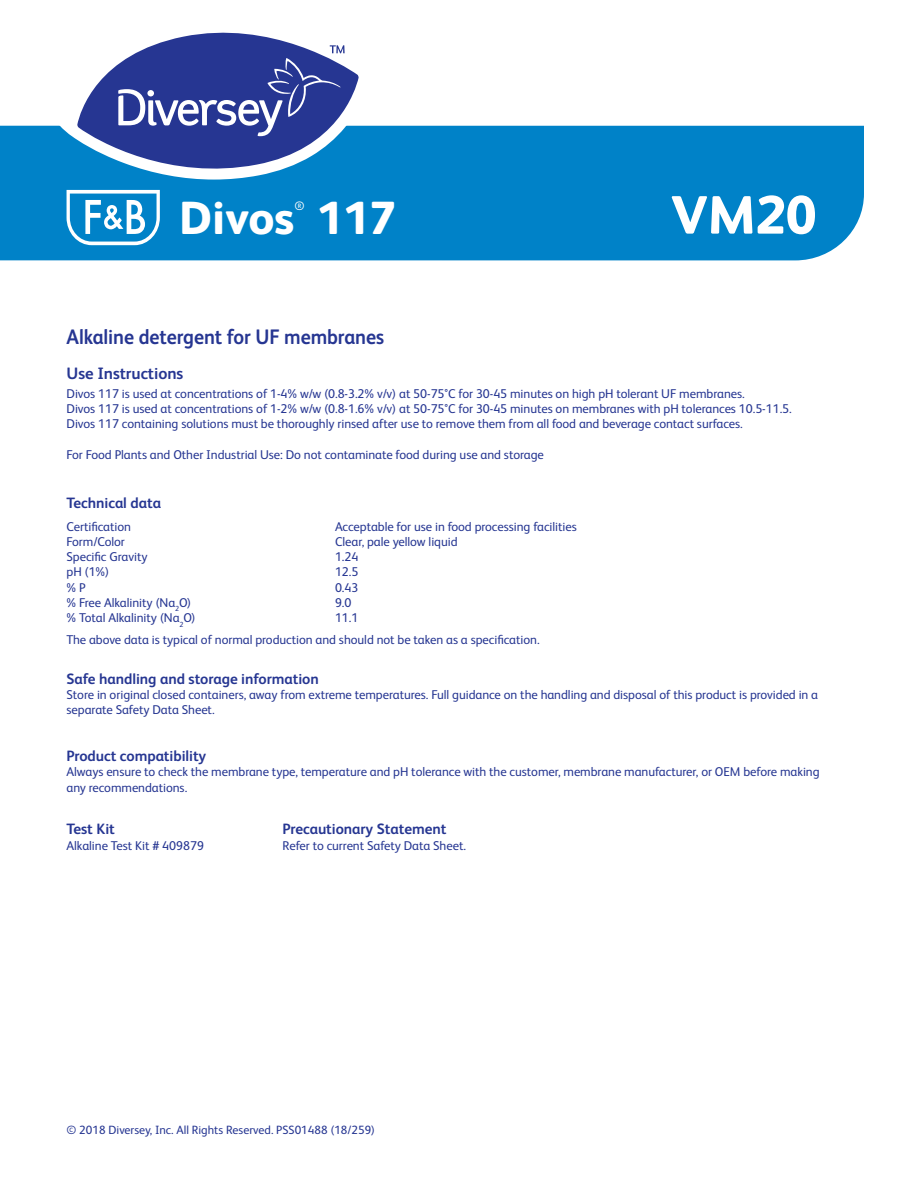
<style>
.page{position:relative;width:918px;height:1188px;background:#fff}
.page>*{position:absolute;margin:0;border:0;box-sizing:border-box;transform-origin:0 0}
.t1{font:800 54px "FS Albert Pro";color:#fff}
.Fancy_Name_page_1{font:800 46.5px "FS Albert Pro";color:#fff}
.t2{font:700 21px "FS Albert Pro";letter-spacing:-.005em;color:#263692;scale:.93 1}
.t3{font:700 16.5px "FS Albert Pro";letter-spacing:-.005em;color:#263692}
.t4{font:700 15px "FS Albert Pro";letter-spacing:-.005em;color:#263692}
.t5{font:12.75px/15.3px "FS Albert Pro";letter-spacing:-.005em;color:#263692}
.Fancy_Name_page_1-2{font:12.3px "FS Albert Pro";color:#fff}
.t6{font:12px "FS Albert Pro";color:#263692}
</style>
<div class="page">
<div style="left:0;top:126px;width:864px;height:134px;background:#0082c8"></div>
<svg style="left:57px;top:125px;width:317px;height:55px;background:#148ccc"></svg>
<svg style="left:77px;top:32px;width:282px;height:149px"></svg>
<svg style="left:118px;top:45px;width:227px;height:91px;background:#4b58a4"></svg>
<svg style="left:67px;top:190px;width:93px;height:55px"></svg>
<p class="Fancy_Name_page_1" style="left:179px;top:181px;width:117px">Divos</p>
<p class="Fancy_Name_page_1-2" style="left:294px;top:197px;width:12px">®</p>
<p class="Fancy_Name_page_1" style="left:316px;top:181px;width:81px">117</p>
<p class="t1" style="left:671px;top:173px;width:147px">VM20</p>
<p class="t2" style="left:67px;top:322px;width:343px">Alkaline detergent for UF membranes</p>
<p class="t3" style="left:67px;top:362px;width:118px">Use Instructions</p>
<p class="t5" style="left:67px;top:385px;width:727px">Divos 117 is used at concentrations of 1-4% w/w (0.8-3.2% v/v) at 50-75°C for 30-45 minutes on high pH tolerant UF membranes.<br>Divos 117 is used at concentrations of 1-2% w/w (0.8-1.6% v/v) at 50-75°C for 30-45 minutes on membranes with pH tolerances 10.5-11.5.<br>Divos 117 containing solutions must be thoroughly rinsed after use to remove them from all food and beverage contact surfaces.</p>
<p class="t5" style="left:67px;top:446px;width:479px">For Food Plants and Other Industrial Use: Do not contaminate food during use and storage</p>
<p class="t4" style="left:67px;top:493px;width:96px">Technical data</p>
<p class="t5" style="left:67px;top:518px;width:66px">Certification</p>
<p class="t5" style="left:335px;top:518px;width:243px">Acceptable for use in food processing facilities</p>
<p class="t5" style="left:67px;top:533px;width:60px">Form/Color</p>
<p class="t5" style="left:335px;top:533px;width:124px">Clear, pale yellow liquid</p>
<p class="t5" style="left:67px;top:548px;width:82px">Specific Gravity</p>
<p class="t5" style="left:335px;top:548px;width:25px">1.24</p>
<p class="t5" style="left:67px;top:563px;width:44px">pH (1%)</p>
<p class="t5" style="left:335px;top:563px;width:25px">12.5</p>
<p class="t5" style="left:67px;top:579px;width:21px">% P</p>
<p class="t5" style="left:335px;top:579px;width:25px">0.43</p>
<p class="t5" style="left:67px;top:594px;width:126px">% Free Alkalinity (Na<sub>2</sub>O)</p>
<p class="t5" style="left:335px;top:594px;width:18px">9.0</p>
<p class="t5" style="left:67px;top:609px;width:131px">% Total Alkalinity (Na<sub>2</sub>O)</p>
<p class="t5" style="left:335px;top:609px;width:25px">11.1</p>
<p class="t5" style="left:67px;top:631px;width:475px">The above data is typical of normal production and should not be taken as a specification.</p>
<p class="t4" style="left:67px;top:668px;width:254px">Safe handling and storage information</p>
<p class="t5" style="left:67px;top:686px;width:753px">Store in original closed containers, away from extreme temperatures. Full guidance on the handling and disposal of this product is provided in a separate Safety Data Sheet.</p>
<p class="t4" style="left:67px;top:745px;width:141px">Product compatibility</p>
<p class="t5" style="left:67px;top:763px;width:755px">Always ensure to check the membrane type, temperature and pH tolerance with the customer, membrane manufacturer, or OEM before making any recommendations.</p>
<p class="t4" style="left:67px;top:819px;width:50px">Test Kit</p>
<p class="t4" style="left:283px;top:819px;width:165px">Precautionary Statement</p>
<p class="t5" style="left:67px;top:837px;width:139px">Alkaline Test Kit # 409879</p>
<p class="t5" style="left:283px;top:837px;width:185px">Refer to current Safety Data Sheet.</p>
<p class="t6" style="left:67px;top:1121px;width:310px">© 2018 Diversey, Inc. All Rights Reserved. PSS01488 (18/259)</p>
</div>
